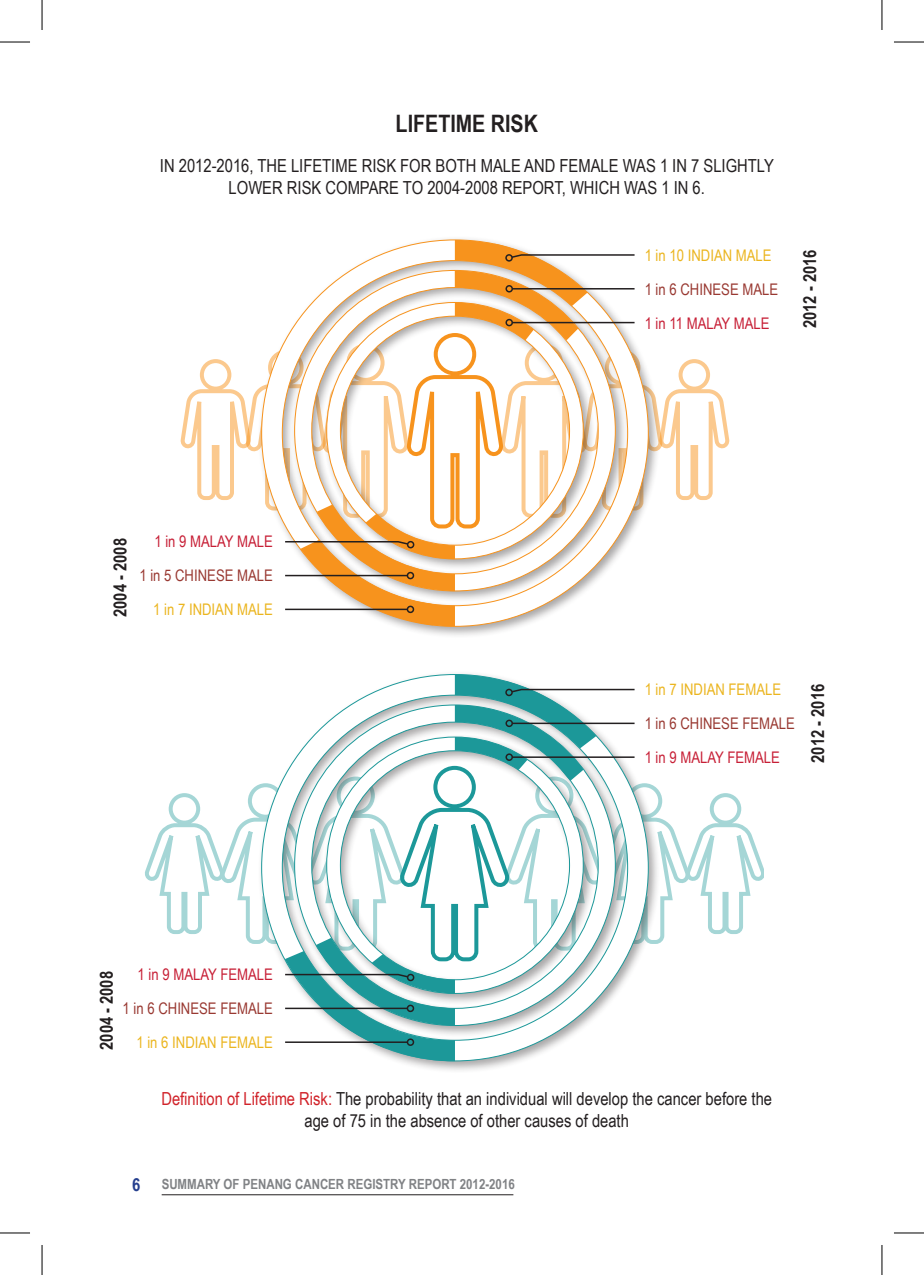
<style>
.page{position:relative;width:924px;height:1275px;background:#fff}
.page>*{position:absolute;margin:0;border:0;box-sizing:border-box;transform-origin:0 0}
.t1{font:700 24px "Arial Narrow";color:#231f20}
.t2{font:18px/21.6px "Arial Narrow";color:#231f20;text-align:center}
.t3{font:700 18px "Arial Narrow";color:#231f20}
.t4{font:16px "Arial Narrow";color:#993932}
.t5{font:16px "Arial Narrow";color:#ebb51f}
.t6{font:16px "Arial Narrow";color:#c71f36}
.t7{font:700 14px "Arial Narrow";color:#808285}
.s1{color:#d1232a}
.s2{font-size:18px;color:#253f8e}
</style>
<div class="page">
<hr style="left:162px;top:1194px;width:351px;height:1px;background:#231f20">
<div style="left:257px;top:236px;width:403px;height:403px;background:#231f20;opacity:.4"></div>
<div style="left:257px;top:670px;width:403px;height:403px;background:#231f20;opacity:.4"></div>
<svg style="left:180px;top:236px;width:550px;height:393px"></svg>
<div style="left:406px;top:541px;width:8px;height:7px;border:2px solid #231f20;border-radius:50%"></div>
<hr style="left:285px;top:575px;width:122px;height:1px;background:#231f20">
<div style="left:406px;top:572px;width:8px;height:7px;border:2px solid #231f20;border-radius:50%"></div>
<hr style="left:285px;top:608px;width:122px;height:2px;background:#231f20">
<div style="left:406px;top:605px;width:8px;height:8px;border:2px solid #231f20;border-radius:50%"></div>
<svg style="left:145px;top:670px;width:619px;height:392px"></svg>
<div style="left:406px;top:973px;width:8px;height:8px;border:2px solid #231f20;border-radius:50%"></div>
<hr style="left:285px;top:1007px;width:122px;height:2px;background:#231f20">
<div style="left:406px;top:1004px;width:8px;height:8px;border:2px solid #231f20;border-radius:50%"></div>
<hr style="left:285px;top:1041px;width:122px;height:2px;background:#231f20">
<div style="left:406px;top:1038px;width:8px;height:8px;border:2px solid #231f20;border-radius:50%"></div>
<hr style="left:0;top:42px;width:30px;height:1px;background:#000">
<hr style="left:893px;top:42px;width:30px;height:1px;background:#000">
<hr style="left:0;top:1232px;width:30px;height:1px;background:#000">
<hr style="left:893px;top:1232px;width:30px;height:1px;background:#000">
<hr style="left:42px;top:0;width:1px;height:30px;background:#000">
<hr style="left:42px;top:1245px;width:1px;height:30px;background:#000">
<hr style="left:881px;top:0;width:1px;height:30px;background:#000">
<hr style="left:881px;top:1245px;width:1px;height:30px;background:#000">
<h1 class="t1" style="left:395px;top:105px;width:144px">LIFETIME RISK</h1>
<p class="t2" style="left:160px;top:154px;width:615px">IN 2012-2016, THE LIFETIME RISK FOR BOTH MALE AND FEMALE WAS 1 IN 7 SLIGHTLY<br>LOWER RISK COMPARE TO 2004-2008 REPORT, WHICH WAS 1 IN 6.</p>
<p class="t5" style="left:644px;top:243px;width:128px">1 in 10 INDIAN MALE</p>
<p class="t4" style="left:644px;top:277px;width:135px">1 in 6 CHINESE MALE</p>
<p class="t6" style="left:644px;top:311px;width:126px">1 in 11 MALAY MALE</p>
<p class="t3" style="left:795px;top:328px;width:80px;rotate:-90deg">2012 - 2016</p>
<p class="t3" style="left:106px;top:617px;width:80px;rotate:-90deg">2004 - 2008</p>
<p class="t6" style="left:154px;top:530px;width:120px">1 in 9 MALAY MALE</p>
<p class="t4" style="left:139px;top:564px;width:135px">1 in 5 CHINESE MALE</p>
<p class="t5" style="left:153px;top:598px;width:121px">1 in 7 INDIAN MALE</p>
<p class="t5" style="left:644px;top:678px;width:138px">1 in 7 INDIAN FEMALE</p>
<p class="t4" style="left:644px;top:712px;width:152px">1 in 6 CHINESE FEMALE</p>
<p class="t6" style="left:644px;top:746px;width:137px">1 in 9 MALAY FEMALE</p>
<p class="t3" style="left:803px;top:762px;width:80px;rotate:-90deg">2012 - 2016</p>
<p class="t3" style="left:93px;top:1050px;width:80px;rotate:-90deg">2004 - 2008</p>
<p class="t6" style="left:137px;top:962px;width:137px">1 in 9 MALAY FEMALE</p>
<p class="t4" style="left:122px;top:996px;width:152px">1 in 6 CHINESE FEMALE</p>
<p class="t5" style="left:136px;top:1030px;width:138px">1 in 6 INDIAN FEMALE</p>
<p class="t2" style="left:161px;top:1087px;width:612px"><span class="s1">Definition of Lifetime Risk:</span> The probability that an individual will develop the cancer before the age of 75 in the absence of other causes of death</p>
<p class="t7" style="left:132px;top:1173px;width:384px"><span class="s2">6</span> SUMMARY OF PENANG CANCER REGISTRY REPORT 2012-2016</p>
</div>
